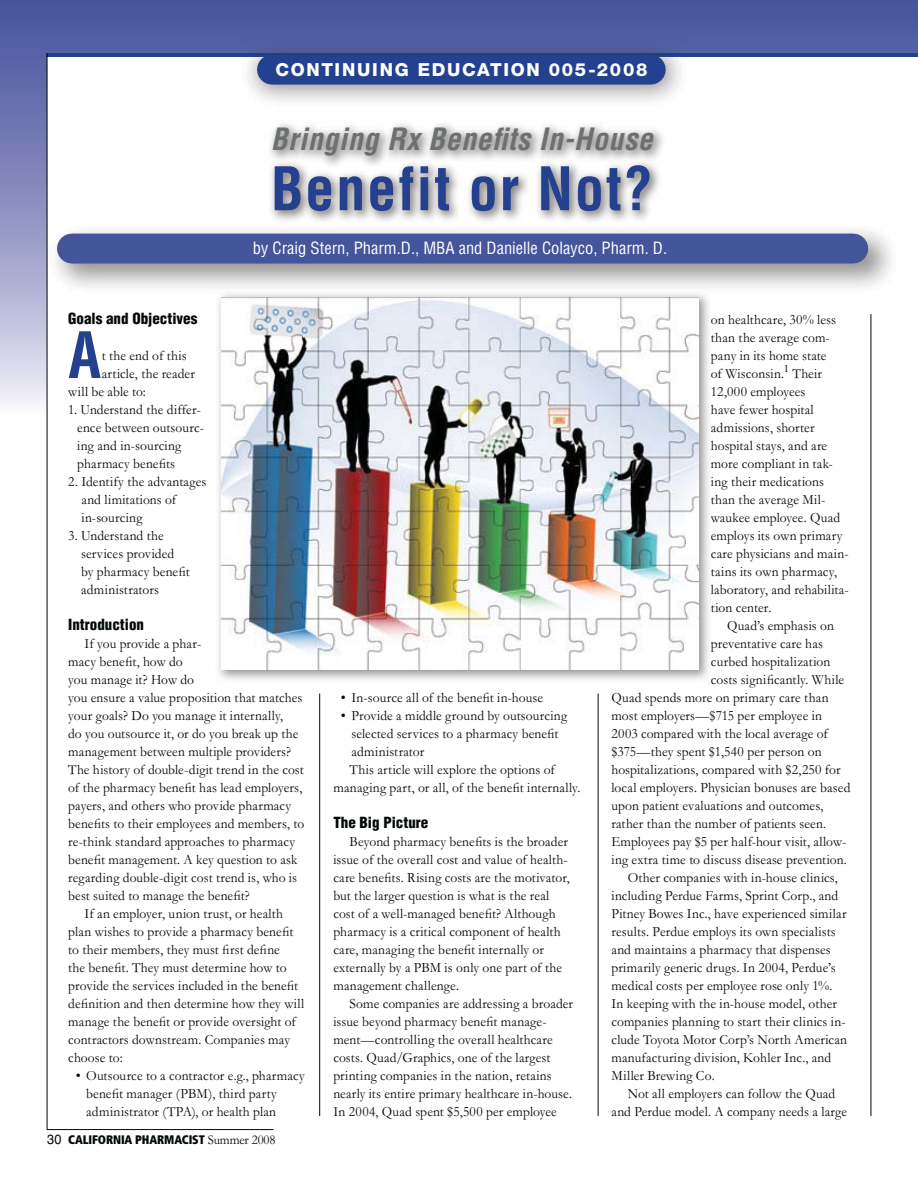
<style>
.page{position:relative;width:918px;height:1188px;background:#fff}
.page>*{position:absolute;margin:0;border:0;box-sizing:border-box;transform-origin:0 0}
.t1{font:700 condensed 62.25px "Helvetica";color:#23418e;scale:.95 1}
.t2{font:700 condensed 58.5px "Helvetica";letter-spacing:.03em;color:#23418e}
.t3{font:italic 700 condensed 30px "Helvetica";letter-spacing:.02em;color:#6d7071}
.t4{font:800 18px "Helvetica Neue";letter-spacing:.095em;color:#fff}
.t5{font:condensed 16.5px "Helvetica";color:#fff}
.t6{font:900 condensed 15px "Helvetica";color:#040909}
.t7{font:14.25px/18px "Garamond";letter-spacing:.01em;color:#040909;scale:.95 1}
.t8{font:14.25px/18px "Garamond";letter-spacing:.01em;color:#040909}
.t9{font:900 condensed 12.3px "Frutiger";letter-spacing:-.01em;color:#040909;scale:.95 1}
.s1{font-family:"Helvetica";font-weight:400;font-stretch:normal;font-size:13.5px}
.s2{font-family:"Garamond";font-weight:400;font-stretch:normal;font-size:13.5px}
</style>
<div class="page">
<svg style="left:0;top:0;width:918px;height:490px;background:#6b76af"></svg>
<div style="left:47px;top:54px;width:871px;height:992px;background:#fff"></div>
<hr style="left:47px;top:53px;width:871px;height:3px;background:#23418e">
<hr style="left:47px;top:53px;width:1px;height:1077px;background:#010202">
<hr style="left:871px;top:314px;width:1px;height:802px;background:#040909">
<hr style="left:47px;top:1129px;width:227px;height:1px;background:#040909">
<hr style="left:319px;top:694px;width:1px;height:422px;background:#040909">
<hr style="left:598px;top:694px;width:1px;height:422px;background:#040909">
<img style="left:270px;top:123px;width:393px;height:98px">
<img style="left:218px;top:294px;width:491px;height:386px">
<img style="left:222px;top:298px;width:476px;height:372px">
<img style="left:55px;top:230px;width:837px;height:58px">
<div style="left:72px;top:234px;width:781px;height:30px;background:#44559c"></div>
<img style="left:242px;top:40px;width:445px;height:62px">
<div style="left:272px;top:55px;width:379px;height:30px;background:#23418e"></div>
<p class="t4" style="left:275px;top:63px;width:373px">CONTINUING EDUCATION 005-2008</p>
<h3 class="t3" style="left:271px;top:128px;width:384px">Bringing Rx Benefits In-House</h3>
<h2 class="t2" style="left:271px;top:166px;width:384px">Benefit or Not?</h2>
<p class="t5" style="left:253px;top:242px;width:416px">by Craig Stern, Pharm.D., MBA and Danielle Colayco, Pharm. D.</p>
<p class="t6" style="left:68px;top:313px;width:131px">Goals and Objectives</p>
<h1 class="t1" style="left:68px;top:331px;width:36px">A</h1>
<p class="t7" style="left:102px;top:348px;width:91px">t the end of this</p>
<p class="t7" style="left:102px;top:366px;width:100px">article, the reader</p>
<p class="t7" style="left:68px;top:384px;width:83px">will be able to:</p>
<p class="t7" style="left:77px;top:402px;width:135px;text-indent:-9px">1. Understand the differ&shy;ence between outsourc&shy;ing and in-sourcing pharmacy benefits</p>
<p class="t7" style="left:81px;top:474px;width:133px;text-indent:-13px">2. Identify the advantages and limitations of in-sourcing</p>
<p class="t7" style="left:81px;top:528px;width:116px;text-indent:-13px">3. Understand the services provided by pharmacy benefit administrators</p>
<p class="t6" style="left:68px;top:619px;width:77px">Introduction</p>
<p class="t7" style="left:68px;top:636px;width:250px;text-indent:16px">If you provide a phar-<br>macy benefit, how do<br>you manage it? How do<br>you ensure a value proposition that matches your goals? Do you manage it internally,<br>do you outsource it, or do you break up the management between multiple providers?<br>The history of double-digit trend in the cost of the pharmacy benefit has lead employers, payers, and others who provide pharmacy benefits to their employees and members, to re-think standard approaches to pharmacy benefit management. A key question to ask regarding double-digit cost trend is, who is best suited to manage the benefit?</p>
<p class="t7" style="left:68px;top:906px;width:250px;text-indent:16px">If an employer, union trust, or health plan wishes to provide a pharmacy benefit to their members, they must first define<br>the benefit. They must determine how to provide the services included in the benefit definition and then determine how they will manage the benefit or provide oversight of contractors downstream. Companies may choose to:</p>
<p class="t8" style="left:86px;top:1068px;width:220px;text-indent:-10px">• Outsource to a contractor e.g., pharmacy benefit manager (PBM), third party administrator (TPA), or health plan</p>
<p class="t9" style="left:47px;top:1135px;width:242px"><span class="s1">30</span> CALIFORNIA PHARMACIST <span class="s2">Summer 2008</span></p>
<p class="t8" style="left:341px;top:690px;width:204px">• In-source all of the benefit in-house</p>
<p class="t8" style="left:341px;top:708px;width:228px">• Provide a middle ground by outsourcing</p>
<p class="t7" style="left:351px;top:726px;width:220px">selected services to a pharmacy benefit</p>
<p class="t7" style="left:351px;top:744px;width:78px">administrator</p>
<p class="t7" style="left:350px;top:762px;width:218px">This article will explore the options of</p>
<p class="t7" style="left:333px;top:780px;width:262px">managing part, or all, of the benefit internally.</p>
<p class="t6" style="left:333px;top:817px;width:97px">The Big Picture</p>
<p class="t7" style="left:333px;top:834px;width:250px;text-indent:16px">Beyond pharmacy benefits is the broader issue of the overall cost and value of health&shy;care benefits. Rising costs are the motivator, but the larger question is what is the real cost of a well-managed benefit? Although pharmacy is a critical component of health care, managing the benefit internally or externally by a PBM is only one part of the management challenge.</p>
<p class="t7" style="left:333px;top:996px;width:254px;text-indent:16px">Some companies are addressing a broader issue beyond pharmacy benefit manage&shy;ment—controlling the overall healthcare costs. Quad/Graphics, one of the largest printing companies in the nation, retains nearly its entire primary healthcare in-house.<br>In 2004, Quad spent $5,500 per employee</p>
<p class="t7" style="left:711px;top:312px;width:147px">on healthcare, 30% less than the average com&shy;pany in its home state<br>of Wisconsin.<sup>1</sup> Their<br>12,000 employees<br>have fewer hospital admissions, shorter hospital stays, and are more compliant in tak&shy;ing their medications than the average Mil&shy;waukee employee. Quad employs its own primary care physicians and main&shy;tains its own pharmacy, laboratory, and rehabilita&shy;tion center.</p>
<p class="t7" style="left:727px;top:618px;width:114px">Quad’s emphasis on</p>
<p class="t7" style="left:711px;top:636px;width:120px">preventative care has</p>
<p class="t7" style="left:711px;top:654px;width:127px">curbed hospitalization</p>
<p class="t7" style="left:711px;top:672px;width:142px">costs significantly. While</p>
<p class="t7" style="left:611px;top:690px;width:230px">Quad spends more on primary care than</p>
<p class="t7" style="left:611px;top:708px;width:223px">most employers—$715 per employee in</p>
<p class="t7" style="left:611px;top:726px;width:229px">2003 compared with the local average of</p>
<p class="t7" style="left:611px;top:744px;width:223px">$375—they spent $1,540 per person on</p>
<p class="t7" style="left:611px;top:762px;width:243px">hospitalizations, compared with $2,250 for</p>
<p class="t7" style="left:611px;top:780px;width:253px">local employers. Physician bonuses are based</p>
<p class="t7" style="left:611px;top:798px;width:225px">upon patient evaluations and outcomes,</p>
<p class="t7" style="left:611px;top:816px;width:228px">rather than the number of patients seen.</p>
<p class="t7" style="left:611px;top:834px;width:249px">Employees pay $5 per half-hour visit, allow-</p>
<p class="t7" style="left:611px;top:852px;width:249px">ing extra time to discuss disease prevention.</p>
<p class="t7" style="left:628px;top:870px;width:223px">Other companies with in-house clinics,</p>
<p class="t7" style="left:611px;top:888px;width:240px">including Perdue Farms, Sprint Corp., and</p>
<p class="t7" style="left:611px;top:906px;width:249px">Pitney Bowes Inc., have experienced similar</p>
<p class="t7" style="left:611px;top:924px;width:238px">results. Perdue employs its own specialists</p>
<p class="t7" style="left:611px;top:942px;width:232px">and maintains a pharmacy that dispenses</p>
<p class="t7" style="left:611px;top:960px;width:237px">primarily generic drugs. In 2004, Perdue’s</p>
<p class="t7" style="left:611px;top:978px;width:234px">medical costs per employee rose only 1%.</p>
<p class="t7" style="left:611px;top:996px;width:239px">In keeping with the in-house model, other</p>
<p class="t7" style="left:611px;top:1014px;width:248px">companies planning to start their clinics in-</p>
<p class="t7" style="left:611px;top:1032px;width:250px">clude Toyota Motor Corp’s North American</p>
<p class="t7" style="left:611px;top:1050px;width:233px">manufacturing division, Kohler Inc., and</p>
<p class="t7" style="left:611px;top:1068px;width:110px">Miller Brewing Co.</p>
<p class="t7" style="left:628px;top:1086px;width:220px">Not all employers can follow the Quad</p>
<p class="t7" style="left:611px;top:1104px;width:250px">and Perdue model. A company needs a large</p>
</div>
